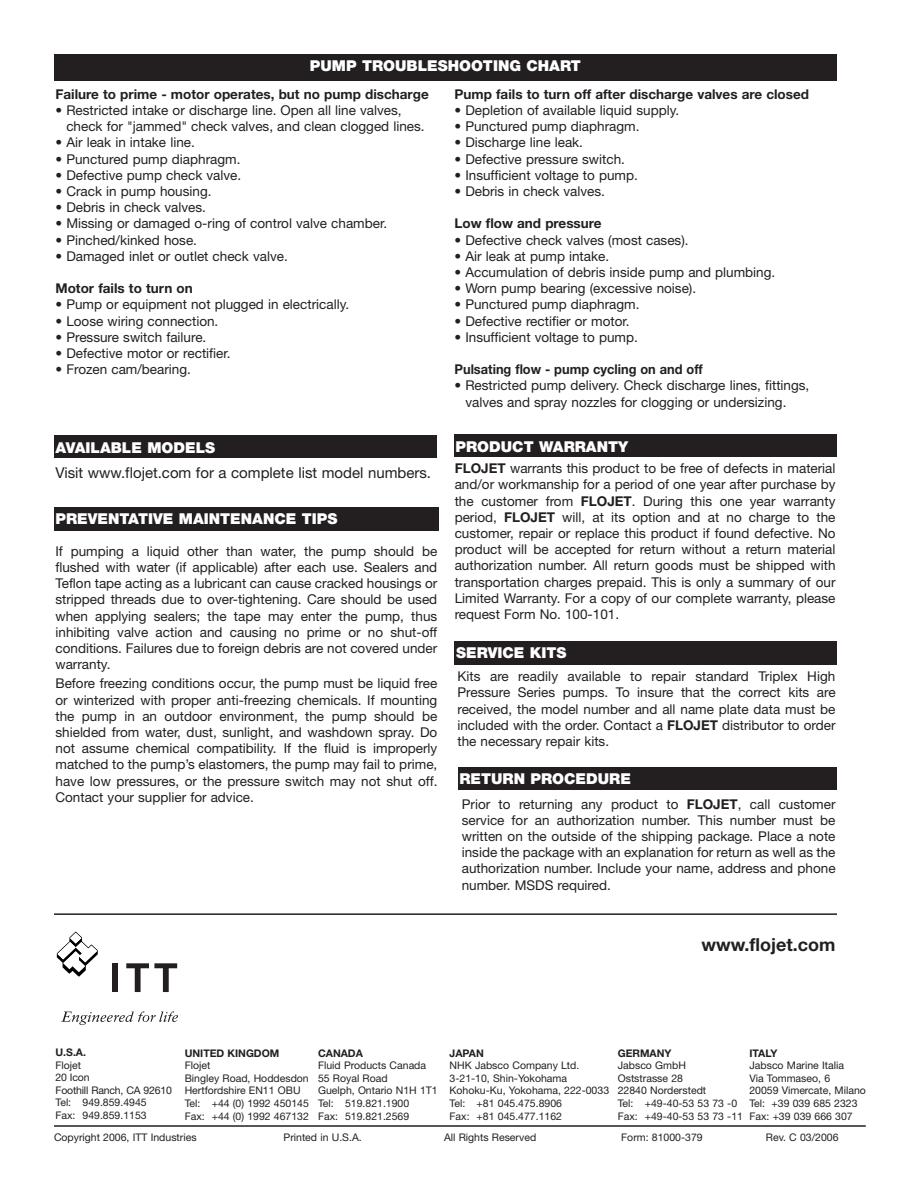
<style>
.page{position:relative;width:918px;height:1188px;background:#fff}
.page>*{position:absolute;margin:0;border:0;box-sizing:border-box;transform-origin:0 0}
.t1{font:700 18px "Helvetica Neue";color:#231f20}
.t2{font:900 15px "Helvetica Neue";color:#fff}
.t3{font:15px "Helvetica Neue";color:#231f20}
.t4{font:13.5px/16.2px "Helvetica Neue";color:#231f20;text-align:justify}
.t5{font:700 13.5px "Helvetica Neue";color:#231f20}
.t6{font:700 13.5px "Helvetica Neue";color:#231f20;scale:.95 1}
.t7{font:10.5px/12.6px "Helvetica Neue";color:#231f20}
.t8{font:700 10.5px "Helvetica Neue";color:#231f20}
.s1{font-weight:700}
</style>
<div class="page">
<svg style="left:56px;top:932px;width:122px;height:93px"></svg>
<hr style="left:54px;top:913px;width:783px;height:2px;background:#231f20">
<div style="left:455px;top:641px;width:382px;height:24px;background:#231f20"></div>
<div style="left:54px;top:54px;width:783px;height:27px;background:#231f20"></div>
<hr style="left:54px;top:1125px;width:812px;height:2px;background:#231f20">
<div style="left:54px;top:507px;width:385px;height:24px;background:#231f20"></div>
<div style="left:454px;top:435px;width:383px;height:22px;background:#231f20"></div>
<div style="left:458px;top:767px;width:379px;height:23px;background:#231f20"></div>
<div style="left:54px;top:435px;width:383px;height:23px;background:#231f20"></div>
<p class="t2" style="left:310px;top:60px;width:273px">PUMP TROUBLESHOOTING CHART</p>
<p class="t5" style="left:56px;top:89px;width:375px">Failure to prime - motor operates, but no pump discharge</p>
<p class="t4" style="left:66px;top:104px;width:360px;text-indent:-11px">• Restricted intake or discharge line. Open all line valves, check for "jammed" check valves, and clean clogged lines.</p>
<p class="t4" style="left:56px;top:136px;width:141px">• Air leak in intake line.</p>
<p class="t4" style="left:56px;top:152px;width:186px">• Punctured pump diaphragm.</p>
<p class="t4" style="left:56px;top:168px;width:187px">• Defective pump check valve.</p>
<p class="t4" style="left:56px;top:185px;width:158px">• Crack in pump housing.</p>
<p class="t4" style="left:56px;top:201px;width:152px">• Debris in check valves.</p>
<p class="t4" style="left:56px;top:217px;width:333px">• Missing or damaged o-ring of control valve chamber.</p>
<p class="t4" style="left:56px;top:233px;width:143px"><span class="s1">•</span> Pinched/kinked hose.</p>
<p class="t4" style="left:56px;top:249px;width:234px">• Damaged inlet or outlet check valve.</p>
<p class="t5" style="left:56px;top:284px;width:139px">Motor fails to turn on</p>
<p class="t4" style="left:56px;top:298px;width:295px">• Pump or equipment not plugged in electrically.</p>
<p class="t4" style="left:56px;top:314px;width:164px">• Loose wiring connection.</p>
<p class="t4" style="left:56px;top:330px;width:152px">• Pressure switch failure.</p>
<p class="t4" style="left:56px;top:347px;width:177px">• Defective motor or rectifier.</p>
<p class="t4" style="left:56px;top:363px;width:137px">• Frozen cam/bearing.</p>
<p class="t5" style="left:455px;top:89px;width:356px">Pump fails to turn off after discharge valves are closed</p>
<p class="t4" style="left:455px;top:104px;width:226px">• Depletion of available liquid supply.</p>
<p class="t4" style="left:455px;top:120px;width:186px">• Punctured pump diaphragm.</p>
<p class="t4" style="left:455px;top:136px;width:130px">• Discharge line leak.</p>
<p class="t4" style="left:455px;top:152px;width:172px">• Defective pressure switch.</p>
<p class="t4" style="left:455px;top:168px;width:185px">• Insufficient voltage to pump.</p>
<p class="t4" style="left:455px;top:185px;width:152px">• Debris in check valves.</p>
<p class="t5" style="left:455px;top:219px;width:149px">Low flow and pressure</p>
<p class="t4" style="left:455px;top:233px;width:236px">• Defective check valves (most cases).</p>
<p class="t4" style="left:455px;top:249px;width:156px">• Air leak at pump intake.</p>
<p class="t4" style="left:455px;top:266px;width:322px">• Accumulation of debris inside pump and plumbing.</p>
<p class="t4" style="left:455px;top:282px;width:243px">• Worn pump bearing (excessive noise).</p>
<p class="t4" style="left:455px;top:298px;width:186px">• Punctured pump diaphragm.</p>
<p class="t4" style="left:455px;top:314px;width:177px">• Defective rectifier or motor.</p>
<p class="t4" style="left:455px;top:330px;width:185px">• Insufficient voltage to pump.</p>
<p class="t6" style="left:455px;top:365px;width:263px">Pulsating flow - pump cycling on and off</p>
<p class="t4" style="left:465px;top:379px;width:345px;text-indent:-11px">• Restricted pump delivery. Check discharge lines, fittings, valves and spray nozzles for clogging or undersizing.</p>
<p class="t2" style="left:56px;top:442px;width:161px">AVAILABLE MODELS</p>
<p class="t3" style="left:56px;top:467px;width:377px">Visit www.flojet.com for a complete list model numbers.</p>
<p class="t2" style="left:56px;top:514px;width:283px">PREVENTATIVE MAINTENANCE TIPS</p>
<p class="t4" style="left:56px;top:544px;width:383px">If pumping a liquid other than water, the pump should be flushed with water (if applicable) after each use. Sealers and Teflon tape acting as a lubricant can cause cracked housings or stripped threads due to over-tightening. Care should be used when applying sealers; the tape may enter the pump, thus inhibiting valve action and causing no prime or no shut-off conditions. Failures due to foreign debris are not covered under warranty.</p>
<p class="t4" style="left:56px;top:677px;width:383px">Before freezing conditions occur, the pump must be liquid free or winterized with proper anti-freezing chemicals. If mounting the pump in an outdoor environment, the pump should be shielded from water, dust, sunlight, and washdown spray. Do not assume chemical compatibility. If the fluid is improperly matched to the pump’s elastomers, the pump may fail to prime, have low pressures, or the pressure switch may not shut off.<br>Contact your supplier for advice.</p>
<p class="t2" style="left:456px;top:441px;width:174px">PRODUCT WARRANTY</p>
<p class="t4" style="left:455px;top:462px;width:382px"><span class="s1">FLOJET</span> warrants this product to be free of defects in material and/or workmanship for a period of one year after purchase by the customer from <span class="s1">FLOJET</span>. During this one year warranty period, <span class="s1">FLOJET</span> will, at its option and at no charge to the customer, repair or replace this product if found defective. No product will be accepted for return without a return material authorization number. All return goods must be shipped with transportation charges prepaid. This is only a summary of our Limited Warranty. For a copy of our complete warranty, please request Form No. 100-101.</p>
<p class="t2" style="left:456px;top:648px;width:112px">SERVICE KITS</p>
<p class="t4" style="left:457px;top:670px;width:380px">Kits are readily available to repair standard Triplex High Pressure Series pumps. To insure that the correct kits are received, the model number and all name plate data must be included with the order. Contact a <span class="s1">FLOJET</span> distributor to order the necessary repair kits.</p>
<p class="t2" style="left:460px;top:774px;width:173px">RETURN PROCEDURE</p>
<p class="t4" style="left:462px;top:797px;width:375px">Prior to returning any product to <span class="s1">FLOJET</span>, call customer service for an authorization number. This number must be written on the outside of the shipping package. Place a note inside the package with an explanation for return as well as the authorization number. Include your name, address and phone number. MSDS required.</p>
<h1 class="t1" style="left:702px;top:938px;width:135px">www.flojet.com</h1>
<p class="t8" style="left:56px;top:1049px;width:32px">U.S.A.</p>
<p class="t7" style="left:56px;top:1060px;width:118px">Flojet<br>20 Icon<br>Foothill Ranch, CA 92610<br>Tel: 949.859.4945<br>Fax: 949.859.1153</p>
<p class="t8" style="left:185px;top:1049px;width:96px">UNITED KINGDOM</p>
<p class="t7" style="left:185px;top:1060px;width:126px">Flojet<br>Bingley Road, Hoddesdon<br>Hertfordshire EN11 OBU<br>Tel: +44 (0) 1992 450145<br>Fax: +44 (0) 1992 467132</p>
<p class="t8" style="left:318px;top:1049px;width:46px">CANADA</p>
<p class="t7" style="left:318px;top:1060px;width:121px">Fluid Products Canada<br>55 Royal Road<br>Guelph, Ontario N1H 1T1<br>Tel: 519.821.1900<br>Fax: 519.821.2569</p>
<p class="t8" style="left:450px;top:1049px;width:36px">JAPAN</p>
<p class="t7" style="left:450px;top:1060px;width:161px">NHK Jabsco Company Ltd.<br>3-21-10, Shin-Yokohama<br>Kohoku-Ku, Yokohama, 222-0033<br>Tel: +81 045.475.8906<br>Fax: +81 045.477.1162</p>
<p class="t8" style="left:618px;top:1049px;width:55px">GERMANY</p>
<p class="t7" style="left:618px;top:1060px;width:127px">Jabsco GmbH<br>Oststrasse 28<br>22840 Norderstedt<br>Tel: +49-40-53 53 73 -0<br>Fax: +49-40-53 53 73 -11</p>
<p class="t8" style="left:749px;top:1049px;width:29px">ITALY</p>
<p class="t7" style="left:749px;top:1060px;width:118px">Jabsco Marine Italia<br>Via Tommaseo, 6<br>20059 Vimercate, Milano<br>Tel: +39 039 685 2323<br>Fax: +39 039 666 307</p>
<p class="t7" style="left:54px;top:1132px;width:144px">Copyright 2006, ITT Industries</p>
<p class="t7" style="left:284px;top:1132px;width:80px">Printed in U.S.A.</p>
<p class="t7" style="left:444px;top:1132px;width:94px">All Rights Reserved</p>
<p class="t7" style="left:621px;top:1132px;width:83px">Form: 81000-379</p>
<p class="t7" style="left:766px;top:1132px;width:74px">Rev. C 03/2006</p>
</div>
